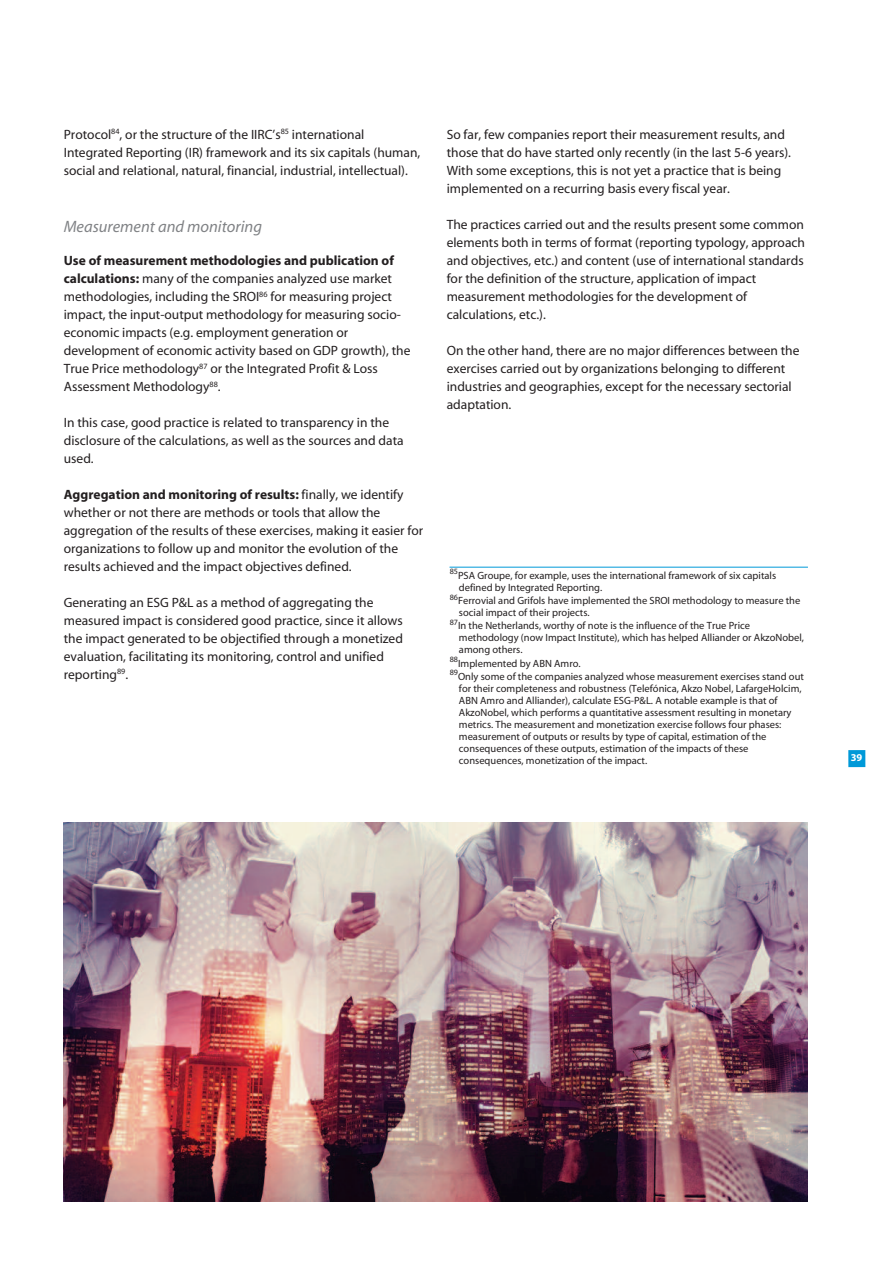
<style>
.page{position:relative;width:893px;height:1263px;background:#fff}
.page>*{position:absolute;margin:0;border:0;box-sizing:border-box;transform-origin:0 0}
.t1{font:italic 16.5px "Myriad";color:#808285}
.t2{font:13.5px/18px "Myriad";color:#231f20}
.t3{font:10.5px/12px "Myriad";color:#231f20}
.t4{font:700 10.5px "Myriad";color:#fff}
.s1{font-weight:700}
</style>
<div class="page">
<div style="left:848px;top:750px;width:17px;height:17px;background:#0099d8"></div>
<hr style="left:449px;top:567px;width:359px;height:1px;background:#0099d8">
<img style="left:64px;top:823px;width:744px;height:378px">
<p class="t2" style="left:64px;top:126px;width:358px">Protocol<sup>84</sup>, or the structure of the IIRC’s<sup>85</sup> international<br>Integrated Reporting (IR) framework and its six capitals (human, social and relational, natural, financial, industrial, intellectual).</p>
<p class="t1" style="left:64px;top:218px;width:200px">Measurement and monitoring</p>
<p class="t2" style="left:64px;top:252px;width:348px"><span class="s1">Use of measurement methodologies and publication of calculations:</span> many of the companies analyzed use market methodologies, including the SROI<sup>86</sup> for measuring project impact, the input-output methodology for measuring socio&shy;economic impacts (e.g. employment generation or development of economic activity based on GDP growth), the True Price methodology<sup>87</sup> or the Integrated Profit &amp; Loss Assessment Methodology<sup>88</sup>.</p>
<p class="t2" style="left:64px;top:414px;width:341px">In this case, good practice is related to transparency in the disclosure of the calculations, as well as the sources and data used.</p>
<p class="t2" style="left:64px;top:486px;width:361px"><span class="s1">Aggregation and monitoring of results:</span> finally, we identify whether or not there are methods or tools that allow the aggregation of the results of these exercises, making it easier for organizations to follow up and monitor the evolution of the results achieved and the impact objectives defined.</p>
<p class="t2" style="left:64px;top:594px;width:341px">Generating an ESG P&amp;L as a method of aggregating the measured impact is considered good practice, since it allows the impact generated to be objectified through a monetized evaluation, facilitating its monitoring, control and unified reporting<sup>89</sup>.</p>
<p class="t2" style="left:447px;top:126px;width:346px">So far, few companies report their measurement results, and those that do have started only recently (in the last 5-6 years).<br>With some exceptions, this is not yet a practice that is being implemented on a recurring basis every fiscal year.</p>
<p class="t2" style="left:447px;top:216px;width:360px">The practices carried out and the results present some common elements both in terms of format (reporting typology, approach and objectives, etc.) and content (use of international standards for the definition of the structure, application of impact measurement methodologies for the development of calculations, etc.).</p>
<p class="t2" style="left:447px;top:342px;width:354px">On the other hand, there are no major differences between the exercises carried out by organizations belonging to different industries and geographies, except for the necessary sectorial adaptation.</p>
<p class="t3" style="left:459px;top:570px;width:319px;text-indent:-9px"><sup>85</sup>PSA Groupe, for example, uses the international framework of six capitals defined by Integrated Reporting.</p>
<p class="t3" style="left:459px;top:595px;width:343px;text-indent:-9px"><sup>86</sup>Ferrovial and Grifols have implemented the SROI methodology to measure the social impact of their projects.</p>
<p class="t3" style="left:459px;top:620px;width:347px;text-indent:-9px"><sup>87</sup>In the Netherlands, worthy of note is the influence of the True Price methodology (now Impact Institute), which has helped Alliander or AkzoNobel, among others.</p>
<p class="t3" style="left:450px;top:657px;width:356px;line-height:13.4px"><sup>88</sup>Implemented by ABN Amro.<br><sup>89</sup>Only some of the companies analyzed whose measurement exercises stand out</p>
<p class="t3" style="left:459px;top:683px;width:344px">for their completeness and robustness (Telefónica, Akzo Nobel, LafargeHolcim, ABN Amro and Alliander), calculate ESG-P&amp;L. A notable example is that of AkzoNobel, which performs a quantitative assessment resulting in monetary metrics. The measurement and monetization exercise follows four phases: measurement of outputs or results by type of capital, estimation of the consequences of these outputs, estimation of the impacts of these consequences, monetization of the impact.</p>
<p class="t4" style="left:851px;top:752px;width:13px">39</p>
</div>
